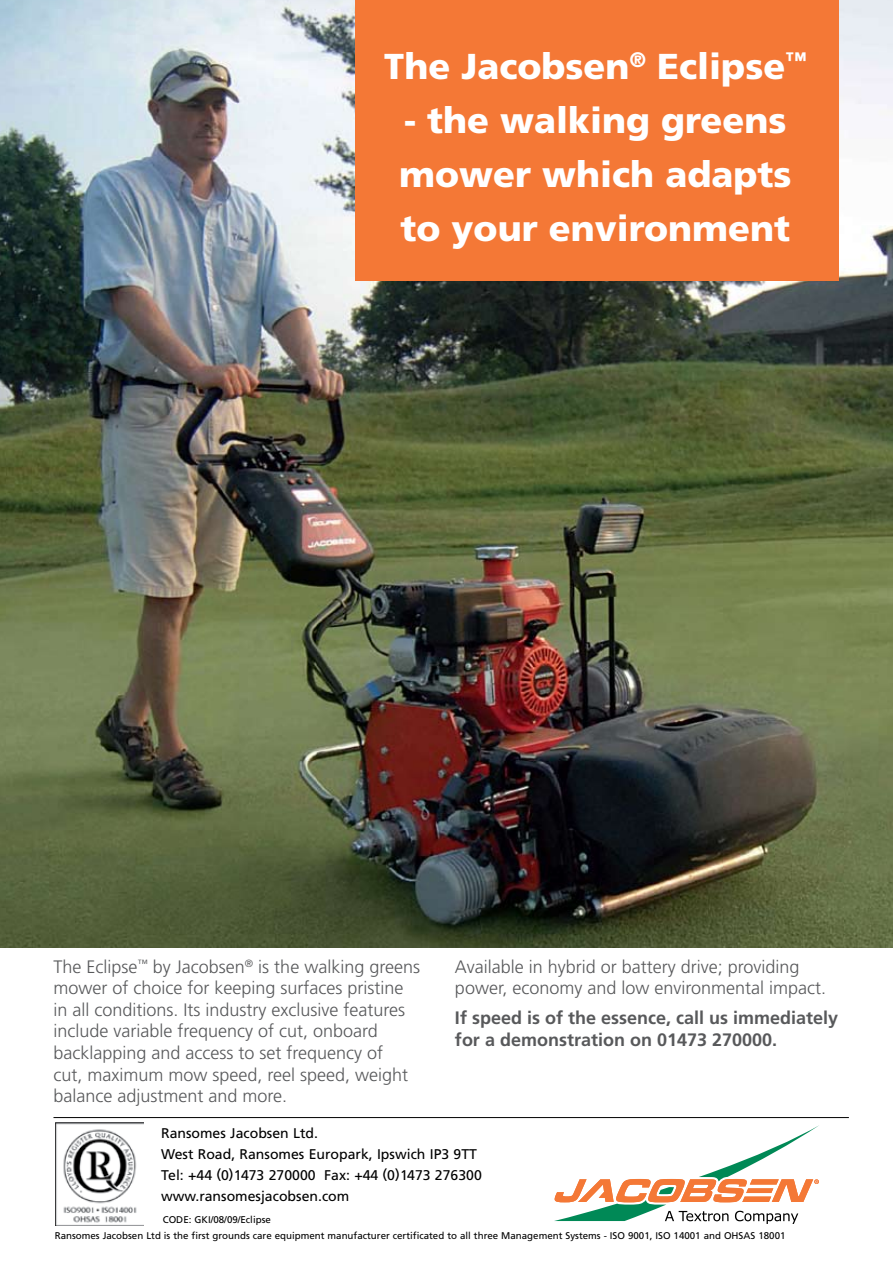
<style>
.page{position:relative;width:893px;height:1263px;background:#fff}
.page>*{position:absolute;margin:0;border:0;box-sizing:border-box;transform-origin:0 0}
.t1{font:900 36px/54px "Frutiger LT Std";color:#fff}
.t2{font:300 18px/21.6px "Frutiger LT Std";color:#58595b}
.t3{font:700 18px/21.6px "Frutiger LT Std";color:#58595b}
.t4{font:14.1px/21px "Frutiger LT Std";color:#000}
.t5{font:9.75px "Frutiger LT Std";color:#000}
.t6{font:8.25px "Helvetica";color:#000}
.s1{font-weight:700;font-size:11.25px}
.s2{font-family:"Helvetica Neue";font-weight:700;font-size:10.8px;color:#fff}
</style>
<div class="page">
<img style="left:0;top:0;width:893px;height:947px">
<svg style="left:554px;top:1125px;width:265px;height:99px"></svg>
<img style="left:55px;top:1122px;width:88px;height:103px">
<hr style="left:53px;top:1117px;width:796px;height:1px;background:#000">
<div style="left:355px;top:0;width:483px;height:281px;background:#f47836"></div>
<h1 class="t1" style="left:384px;top:39px;width:424px">The Jacobsen<sup>®</sup> Eclipse<sup>™</sup></h1>
<h1 class="t1" style="left:399px;top:93px;width:394px">- the walking greens mower which adapts to your environment</h1>
<p class="t2" style="left:53px;top:956px;width:368px">The Eclipse<sup>™</sup> by Jacobsen<sup>®</sup> is the walking greens mower of choice for keeping surfaces pristine in all conditions. Its industry exclusive features include variable frequency of cut, onboard backlapping and access to set frequency of<br>cut, maximum mow speed, reel speed, weight balance adjustment and more.</p>
<p class="t2" style="left:455px;top:956px;width:373px">Available in hybrid or battery drive; providing power, economy and low environmental impact.</p>
<p class="t3" style="left:455px;top:1007px;width:385px">If speed is of the essence, call us immediately for a demonstration on 01473 270000.</p>
<p class="t4" style="left:161px;top:1123px;width:322px">Ransomes Jacobsen Ltd.<br>West Road, Ransomes Europark, Ipswich IP3 9TT Tel: +44 (0)1473 270000 Fax: +44 (0)1473 276300 www.ransomesjacobsen.com</p>
<p class="t5" style="left:163px;top:1214px;width:110px">CODE: GKI/08/09/Eclipse</p>
<p class="t5" style="left:55px;top:1230px;width:732px">Ransomes Jacobsen Ltd is the first grounds care equipment manufacturer certificated to all three Management Systems - ISO 9001, ISO 14001 and OHSAS 18001</p>
<p class="t6" style="left:55px;top:1231px;width:89px"><span class="s1">44</span> <span class="s2">GI</span> AUGUST 2009</p>
</div>
